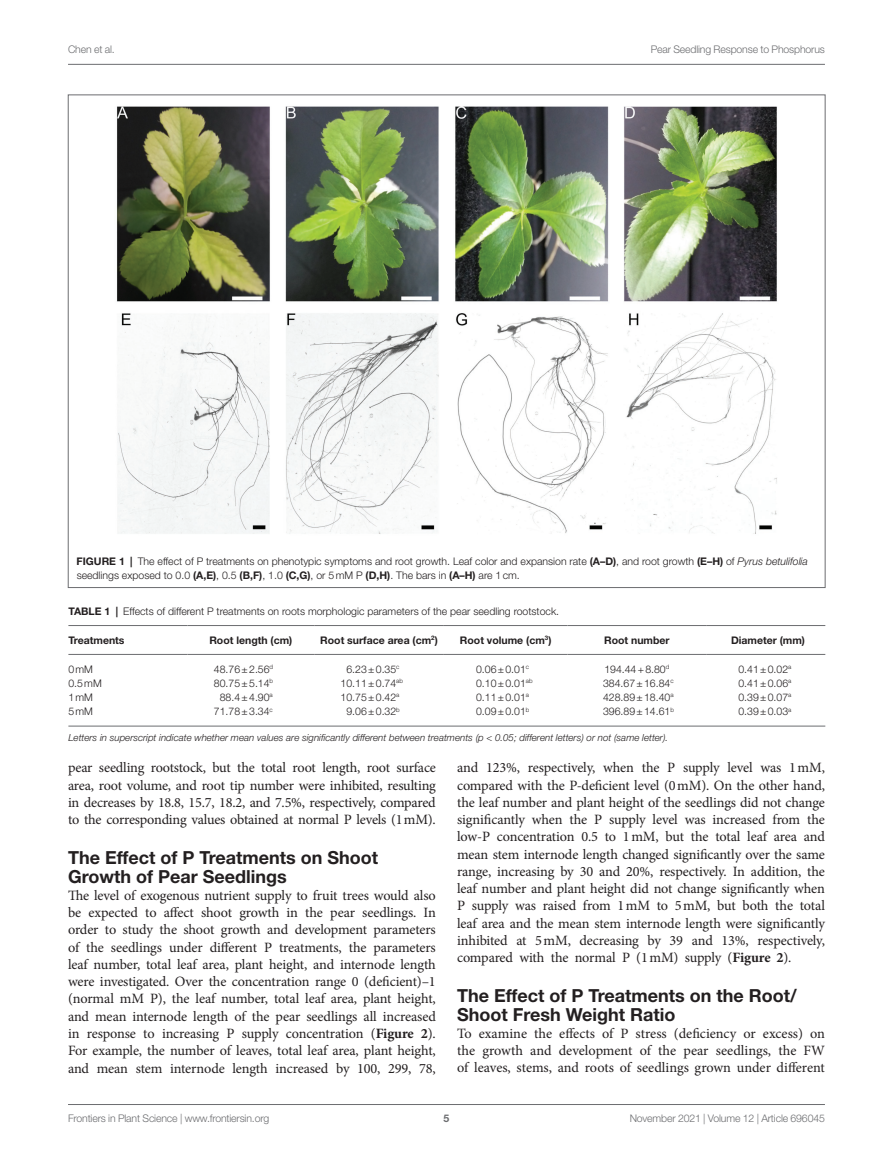
<style>
.page{position:relative;width:893px;height:1170px;background:#fff}
.page>*{position:absolute;margin:0;border:0;box-sizing:border-box;transform-origin:0 0}
.HEAD_2{font:700 18px/18.8px "Helvetica Neue LT Std";color:#231f20}
.TEXT_FLUSH{font:14.25px/17.2px "Minion Pro";letter-spacing:-.01em;color:#231f20;text-align:justify}
.TB_TX{font:300 10.5px "Helvetica Neue LT Std";color:#231f20}
.FIG_LEG{font:300 10.5px/14.2px "Helvetica Neue LT Std";color:#231f20}
.t1{font:300 10.5px "Helvetica Neue LT Std";letter-spacing:-.015em;color:#6c6d70}
.TT_NO_RULE{font:300 10.5px "Helvetica Neue LT Std";color:#231f20}
.TB_CH{font:700 10.5px "Helvetica Neue LT Std";color:#231f20}
.t2{font:700 10.5px "Helvetica Neue LT Std";color:#6c6d70}
.TFN{font:italic 300 9.75px "Helvetica Neue LT Std";color:#231f20}
.s1{font-weight:700}
.s2{font-style:italic}
</style>
<div class="page">
<hr style="left:68px;top:64px;width:757px;height:1px;background:#6c6d70">
<hr style="left:68px;top:1104px;width:757px;height:1px;background:#6c6d70">
<img style="left:116px;top:106px;width:661px;height:428px">
<hr style="left:68px;top:725px;width:757px;height:1px;background:#6c6d70">
<hr style="left:188px;top:625px;width:126px;height:1px;background:#6c6d70">
<hr style="left:188px;top:654px;width:126px;height:1px;background:#6c6d70">
<hr style="left:314px;top:625px;width:130px;height:1px;background:#6c6d70">
<hr style="left:314px;top:654px;width:130px;height:1px;background:#6c6d70">
<hr style="left:444px;top:625px;width:123px;height:1px;background:#6c6d70">
<hr style="left:444px;top:654px;width:123px;height:1px;background:#6c6d70">
<hr style="left:567px;top:625px;width:139px;height:1px;background:#6c6d70">
<hr style="left:567px;top:654px;width:139px;height:1px;background:#6c6d70">
<hr style="left:706px;top:625px;width:119px;height:1px;background:#6c6d70">
<hr style="left:706px;top:654px;width:119px;height:1px;background:#6c6d70">
<hr style="left:68px;top:625px;width:120px;height:1px;background:#6c6d70">
<hr style="left:68px;top:654px;width:120px;height:1px;background:#6c6d70">
<p class="t1" style="left:68px;top:42px;width:48px">Chen et al.</p>
<p class="t1" style="left:651px;top:42px;width:176px">Pear Seedling Response to Phosphorus</p>
<p class="FIG_LEG" style="left:77px;top:553px;width:733px"><span class="s1">FIGURE 1 |</span> The effect of P treatments on phenotypic symptoms and root growth. Leaf color and expansion rate <span class="s1">(A–D)</span>, and root growth <span class="s1">(E–H)</span> of <span class="s2">Pyrus betulifolia </span>seedlings exposed to 0.0 <span class="s1">(A,E)</span>, 0.5 <span class="s1">(B,F)</span>, 1.0 <span class="s1">(C,G)</span>, or 5mM P <span class="s1">(D,H)</span>. The bars in <span class="s1">(A–H)</span> are 1cm.</p>
<p class="TT_NO_RULE" style="left:68px;top:604px;width:492px"><span class="s1">TABLE 1 |</span> Effects of different P treatments on roots morphologic parameters of the pear seedling rootstock.</p>
<p class="TB_CH" style="left:68px;top:633px;width:58px">Treatments</p>
<p class="TB_CH" style="left:209px;top:633px;width:85px">Root length (cm)</p>
<p class="TB_CH" style="left:320px;top:633px;width:119px">Root surface area (cm<sup>2</sup>)</p>
<p class="TB_CH" style="left:460px;top:633px;width:93px">Root volume (cm<sup>3</sup>)</p>
<p class="TB_CH" style="left:604px;top:633px;width:67px">Root number</p>
<p class="TB_CH" style="left:731px;top:633px;width:76px">Diameter (mm)</p>
<p class="TB_TX" style="left:68px;top:662px;width:26px">0mM</p>
<p class="TB_TX" style="left:214px;top:662px;width:61px">48.76±2.56<sup>d</sup></p>
<p class="TB_TX" style="left:346px;top:662px;width:55px">6.23±0.35<sup>c</sup></p>
<p class="TB_TX" style="left:476px;top:662px;width:55px">0.06±0.01<sup>c</sup></p>
<p class="TB_TX" style="left:604px;top:662px;width:67px">194.44+8.80<sup>d</sup></p>
<p class="TB_TX" style="left:738px;top:662px;width:55px">0.41±0.02<sup>a</sup></p>
<p class="TB_TX" style="left:68px;top:676px;width:35px">0.5mM</p>
<p class="TB_TX" style="left:214px;top:676px;width:61px">80.75±5.14<sup>b</sup></p>
<p class="TB_TX" style="left:341px;top:676px;width:64px">10.11±0.74<sup>ab</sup></p>
<p class="TB_TX" style="left:476px;top:676px;width:58px">0.10±0.01<sup>ab</sup></p>
<p class="TB_TX" style="left:603px;top:676px;width:72px">384.67±16.84<sup>c</sup></p>
<p class="TB_TX" style="left:738px;top:676px;width:55px">0.41±0.06<sup>a</sup></p>
<p class="TB_TX" style="left:68px;top:691px;width:26px">1mM</p>
<p class="TB_TX" style="left:220px;top:691px;width:55px">88.4±4.90<sup>a</sup></p>
<p class="TB_TX" style="left:341px;top:691px;width:60px">10.75±0.42<sup>a</sup></p>
<p class="TB_TX" style="left:476px;top:691px;width:55px">0.11±0.01<sup>a</sup></p>
<p class="TB_TX" style="left:603px;top:691px;width:72px">428.89±18.40<sup>a</sup></p>
<p class="TB_TX" style="left:738px;top:691px;width:55px">0.39±0.07<sup>a</sup></p>
<p class="TB_TX" style="left:68px;top:705px;width:26px">5mM</p>
<p class="TB_TX" style="left:214px;top:705px;width:60px">71.78±3.34<sup>c</sup></p>
<p class="TB_TX" style="left:346px;top:705px;width:55px">9.06±0.32<sup>b</sup></p>
<p class="TB_TX" style="left:476px;top:705px;width:55px">0.09±0.01<sup>b</sup></p>
<p class="TB_TX" style="left:603px;top:705px;width:72px">396.89±14.61<sup>b</sup></p>
<p class="TB_TX" style="left:738px;top:705px;width:55px">0.39±0.03<sup>a</sup></p>
<p class="TFN" style="left:68px;top:731px;width:601px">Letters in superscript indicate whether mean values are significantly different between treatments (p &lt; 0.05; different letters) or not (same letter).</p>
<p class="TEXT_FLUSH" style="left:68px;top:759px;width:369px">pear seedling rootstock, but the total root length, root surface area, root volume, and root tip number were inhibited, resulting in decreases by 18.8, 15.7, 18.2, and 7.5%, respectively, compared to the corresponding values obtained at normal P levels (1mM).</p>
<p class="HEAD_2" style="left:68px;top:847px;width:312px">The Effect of P Treatments on Shoot<br>Growth of Pear Seedlings</p>
<p class="TEXT_FLUSH" style="left:68px;top:886px;width:369px">The level of exogenous nutrient supply to fruit trees would also be expected to affect shoot growth in the pear seedlings. In order to study the shoot growth and development parameters of the seedlings under different P treatments, the parameters leaf number, total leaf area, plant height, and internode length were investigated. Over the concentration range 0 (deficient)–1 (normal mM P), the leaf number, total leaf area, plant height, and mean internode length of the pear seedlings all increased in response to increasing P supply concentration (<span class="s1">Figure 2</span>).<br>For example, the number of leaves, total leaf area, plant height, and mean stem internode length increased by 100, 299, 78,</p>
<p class="TEXT_FLUSH" style="left:457px;top:759px;width:369px">and 123%, respectively, when the P supply level was 1mM, compared with the P-deficient level (0mM). On the other hand, the leaf number and plant height of the seedlings did not change significantly when the P supply level was increased from the low-P concentration 0.5 to 1mM, but the total leaf area and mean stem internode length changed significantly over the same range, increasing by 30 and 20%, respectively. In addition, the leaf number and plant height did not change significantly when P supply was raised from 1mM to 5mM, but both the total leaf area and the mean stem internode length were significantly inhibited at 5mM, decreasing by 39 and 13%, respectively, compared with the normal P (1mM) supply (<span class="s1">Figure 2</span>).</p>
<p class="HEAD_2" style="left:457px;top:985px;width:341px">The Effect of P Treatments on the Root/<br>Shoot Fresh Weight Ratio</p>
<p class="TEXT_FLUSH" style="left:457px;top:1024px;width:369px">To examine the effects of P stress (deficiency or excess) on the growth and development of the pear seedlings, the FW of leaves, stems, and roots of seedlings grown under different</p>
<p class="t1" style="left:68px;top:1111px;width:203px">Frontiers in Plant Science | www.frontiersin.org</p>
<p class="t2" style="left:444px;top:1111px;width:7px">5</p>
<p class="t1" style="left:630px;top:1111px;width:197px">November 2021 | Volume 12 | Article 696045</p>
</div>
